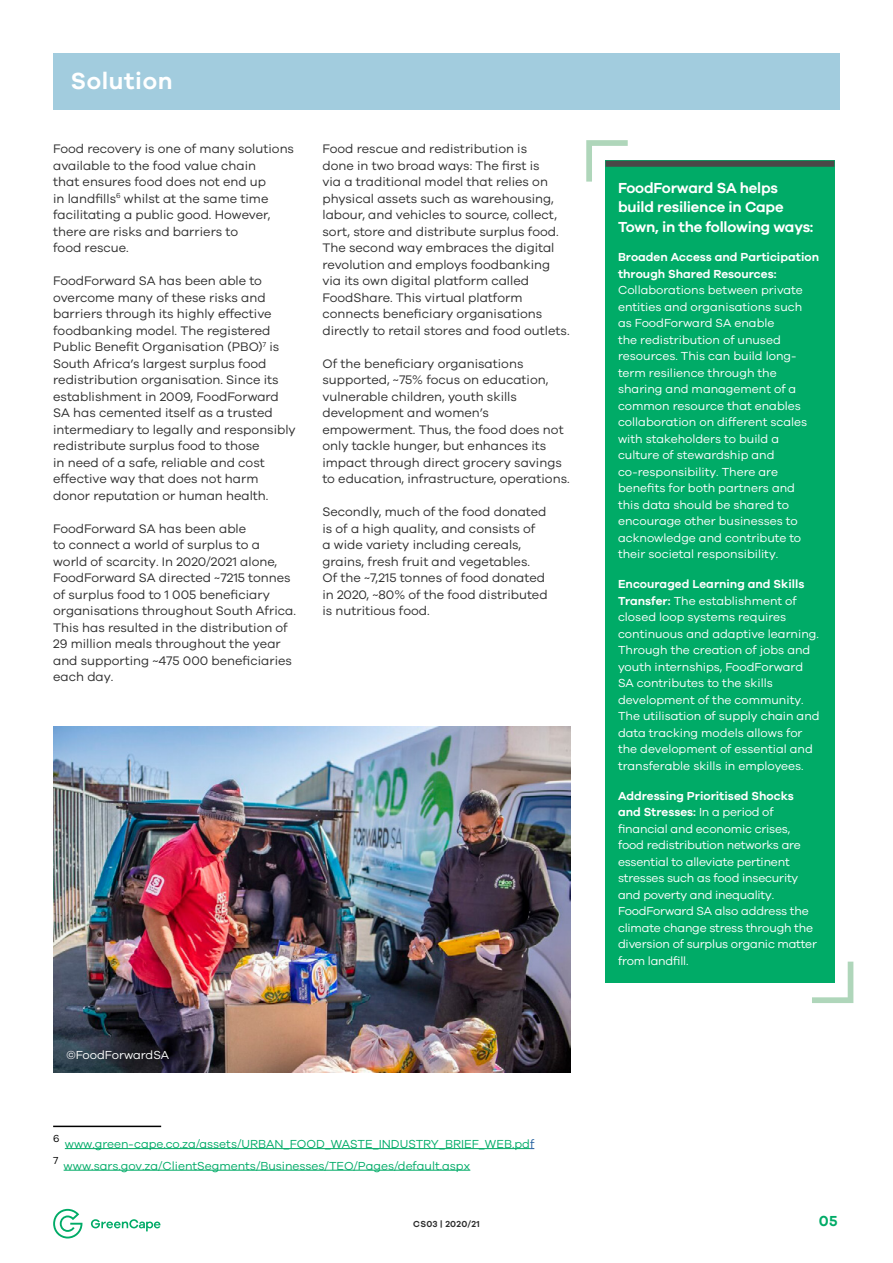
<style>
.page{position:relative;width:893px;height:1263px;background:#fff}
.page>*{position:absolute;margin:0;border:0;box-sizing:border-box;transform-origin:0 0}
.t1{font:700 24px "Galano Grotesque Semi";letter-spacing:.025em;color:#fff}
.t2{font:700 15px/19.5px "Galano Grotesque Semi";letter-spacing:-.015em;color:#fff}
.t3{font:700 15px "Galano Grotesque Semi";color:#00ab67}
.t4{font:12.75px/16.5px "Galano Grotesque Regular";color:#2e2e2e}
.t5{font:12px/16.5px "Galano Grotesque Regular";color:#fff}
.t6{font:12px "Galano Grotesque Regular";color:#00ab67}
.t7{font:700 12px/16.5px "Galano Grotesque Semi";color:#fff}
.t8{font:10.5px "Galano Grotesque Regular";color:#000}
.t9{font:700 9px "Galano Grotesque Semi";letter-spacing:.025em;color:#2e2e2e}
.s1{color:#215e9e}
.s2{font-family:"Galano Grotesque Semi";font-weight:700}
.s3{font-family:"Galano Grotesque Regular";font-weight:400}
</style>
<div class="page">
<svg style="left:53px;top:1209px;width:29px;height:29px"></svg>
<svg style="left:91px;top:1219px;width:69px;height:12px"></svg>
<hr style="left:53px;top:1125px;width:108px;height:2px;background:#000">
<hr style="left:65px;top:1148px;width:465px;height:1px;background:#00ab67">
<hr style="left:64px;top:1170px;width:406px;height:1px;background:#00ab67">
<div style="left:54px;top:53px;width:786px;height:56px;background:#a2ccde"></div>
<img style="left:53px;top:727px;width:517px;height:345px">
<svg style="left:586px;top:140px;width:42px;height:42px"></svg>
<svg style="left:812px;top:962px;width:41px;height:41px"></svg>
<div style="left:605px;top:161px;width:229px;height:822px;background:#00ab67"></div>
<div style="left:606px;top:161px;width:228px;height:6px;background:#4a4847"></div>
<div style="left:61px;top:1045px;width:118px;height:25px;background:#000;opacity:.35"></div>
<h1 class="t1" style="left:71px;top:66px;width:103px">Solution</h1>
<p class="t4" style="left:53px;top:140px;width:242px">Food recovery is one of many solutions available to the food value chain<br>that ensures food does not end up<br>in landfills<sup>6</sup> whilst at the same time facilitating a public good. However, there are risks and barriers to<br>food rescue.</p>
<p class="t4" style="left:53px;top:272px;width:244px">FoodForward SA has been able to overcome many of these risks and barriers through its highly effective foodbanking model. The registered Public Benefit Organisation (PBO)<sup>7</sup> is South Africa’s largest surplus food redistribution organisation. Since its establishment in 2009, FoodForward SA has cemented itself as a trusted intermediary to legally and responsibly redistribute surplus food to those<br>in need of a safe, reliable and cost effective way that does not harm donor reputation or human health.</p>
<p class="t4" style="left:53px;top:520px;width:244px">FoodForward SA has been able<br>to connect a world of surplus to a world of scarcity. In 2020/2021 alone, FoodForward SA directed ~7215 tonnes of surplus food to 1 005 beneficiary organisations throughout South Africa.<br>This has resulted in the distribution of 29 million meals throughout the year and supporting ~475 000 beneficiaries each day.</p>
<p class="t4" style="left:322px;top:140px;width:249px">Food rescue and redistribution is<br>done in two broad ways: The first is<br>via a traditional model that relies on physical assets such as warehousing, labour, and vehicles to source, collect, sort, store and distribute surplus food.<br>The second way embraces the digital revolution and employs foodbanking via its own digital platform called FoodShare. This virtual platform connects beneficiary organisations directly to retail stores and food outlets.</p>
<p class="t4" style="left:322px;top:355px;width:249px">Of the beneficiary organisations supported, ~75% focus on education, vulnerable children, youth skills development and women’s empowerment. Thus, the food does not only tackle hunger, but enhances its impact through direct grocery savings to education, infrastructure, operations.</p>
<p class="t4" style="left:322px;top:503px;width:227px">Secondly, much of the food donated is of a high quality, and consists of<br>a wide variety including cereals, grains, fresh fruit and vegetables.<br>Of the ~7,215 tonnes of food donated in 2020, ~80% of the food distributed is nutritious food.</p>
<p class="t5" style="left:66px;top:1046px;width:104px">©FoodForwardSA</p>
<p class="t8" style="left:53px;top:1132px;width:8px">6</p>
<p class="t6" style="left:65px;top:1137px;width:471px">www.green-cape.co.za/assets/URBAN_FOOD_WASTE_INDUSTRY_BRIEF_WEB.pd<span class="s1">f</span></p>
<p class="t8" style="left:53px;top:1154px;width:7px">7</p>
<p class="t6" style="left:64px;top:1158px;width:408px">www.sars.gov.za/ClientSegments/Businesses/TEO/Pages/default.aspx</p>
<p class="t9" style="left:413px;top:1219px;width:68px">CS03 | 2020/21</p>
<p class="t2" style="left:618px;top:177px;width:197px">FoodForward SA helps build resilience in Cape<br>Town, in the following ways:</p>
<p class="t7" style="left:618px;top:249px;width:203px">Broaden Access and Participation through Shared Resources:</p>
<p class="t5" style="left:618px;top:282px;width:191px">Collaborations between private entities and organisations such as FoodForward SA enable<br>the redistribution of unused resources. This can build long&shy;term resilience through the sharing and management of a common resource that enables collaboration on different scales with stakeholders to build a culture of stewardship and co-responsibility. There are benefits for both partners and this data should be shared to encourage other businesses to acknowledge and contribute to their societal responsibility.</p>
<p class="t7" style="left:618px;top:576px;width:188px">Encouraged Learning and Skills</p>
<p class="t5" style="left:618px;top:592px;width:203px"><span class="s2">Transfer:</span> The establishment of closed loop systems requires continuous and adaptive learning.<br>Through the creation of jobs and youth internships, FoodForward<br>SA contributes to the skills development of the community.<br>The utilisation of supply chain and data tracking models allows for the development of essential and transferable skills in employees.</p>
<p class="t7" style="left:618px;top:787px;width:177px">Addressing Prioritised Shocks and Stresses: <span class="s3">In a period of</span></p>
<p class="t5" style="left:618px;top:820px;width:200px">financial and economic crises, food redistribution networks are essential to alleviate pertinent stresses such as food insecurity and poverty and inequality.<br>FoodForward SA also address the climate change stress through the diversion of surplus organic matter from landfill.</p>
<p class="t3" style="left:819px;top:1212px;width:20px">05</p>
</div>
